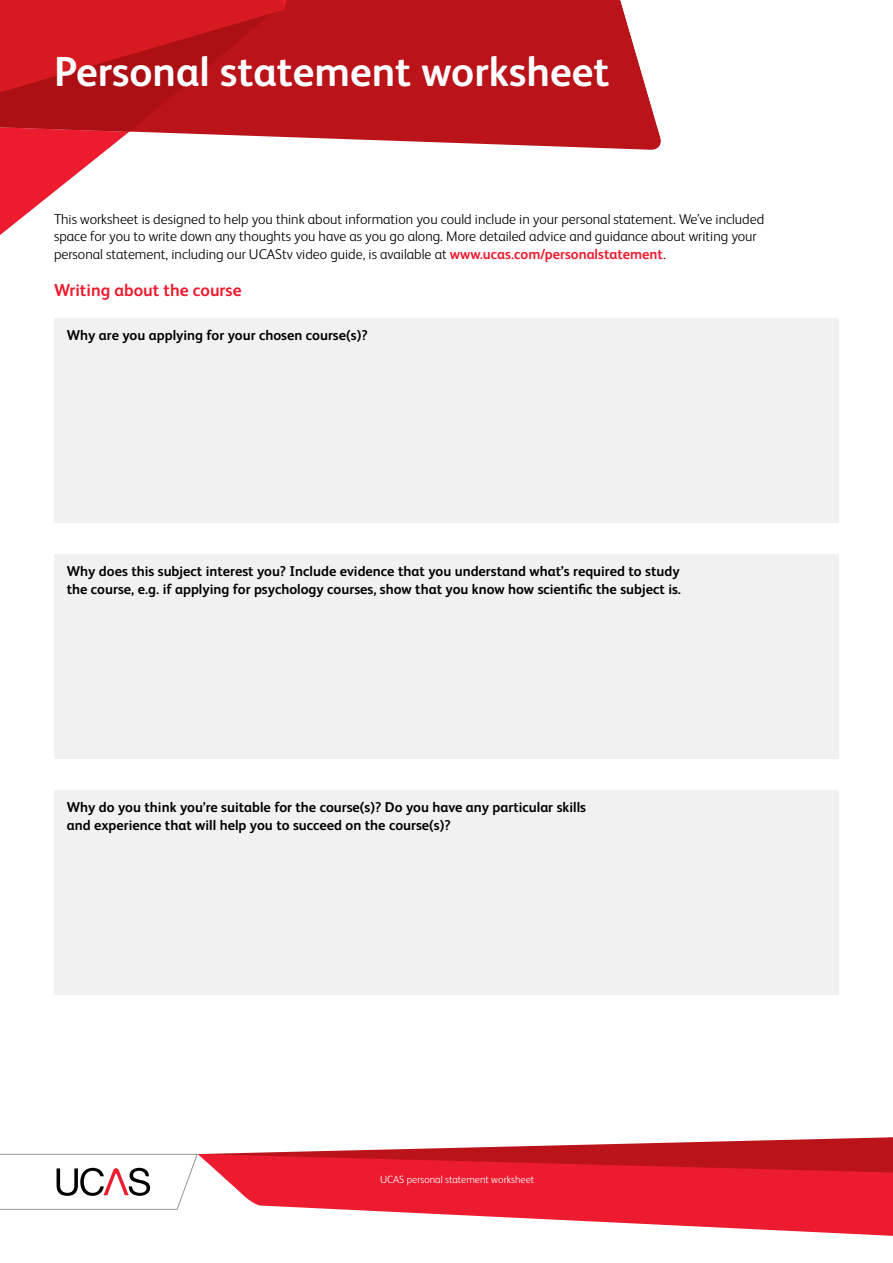
<style>
.page{position:relative;width:893px;height:1263px;background:#fff}
.page>*{position:absolute;margin:0;border:0;box-sizing:border-box;transform-origin:0 0}
.t1{font:700 42px "FS Albert Pro";color:#fff}
.t2{font:700 17.25px "FS Albert Pro";color:#ed1b2f}
.t3{font:700 14.25px/17.1px "FS Albert Pro";color:#000}
.t4{font:300 14.25px/17.1px "FS Albert Pro";color:#000}
.t5{font:300 10.5px "FS Albert Pro";color:#fff}
.s1{font-weight:700;color:#ed1b2f}
</style>
<div class="page">
<svg style="left:0;top:1154px;width:198px;height:56px"></svg>
<svg style="left:203px;top:1137px;width:690px;height:17px"></svg>
<svg style="left:198px;top:1154px;width:695px;height:82px;fill:#ed1b2f"></svg>
<svg style="left:143px;top:0;width:518px;height:150px;background:#c4353b"></svg>
<svg style="left:0;top:132px;width:129px;height:187px"></svg>
<svg style="left:0;top:0;width:347px;height:132px;background:#bf141a"></svg>
<div style="left:54px;top:319px;width:785px;height:204px;background:#f1f1f2"></div>
<div style="left:54px;top:555px;width:785px;height:204px;background:#f1f1f2"></div>
<div style="left:54px;top:791px;width:785px;height:204px;background:#f1f1f2"></div>
<h1 class="t1" style="left:54px;top:42px;width:557px">Personal statement worksheet</h1>
<p class="t4" style="left:54px;top:210px;width:712px">This worksheet is designed to help you think about information you could include in your personal statement. We’ve included space for you to write down any thoughts you have as you go along. More detailed advice and guidance about writing your personal statement, including our UCAStv video guide, is available at <span class="s1">www.ucas.com/personalstatement</span>.</p>
<p class="t2" style="left:54px;top:278px;width:189px">Writing about the course</p>
<p class="t3" style="left:67px;top:326px;width:302px">Why are you applying for your chosen course(s)?</p>
<p class="t3" style="left:67px;top:562px;width:616px">Why does this subject interest you? Include evidence that you understand what’s required to study the course, e.g. if applying for psychology courses, show that you know how scientific the subject is.</p>
<p class="t3" style="left:67px;top:798px;width:521px">Why do you think you’re suitable for the course(s)? Do you have any particular skills and experience that will help you to succeed on the course(s)?</p>
<p class="t5" style="left:380px;top:1172px;width:156px">UCAS personal statement worksheet</p>
</div>
